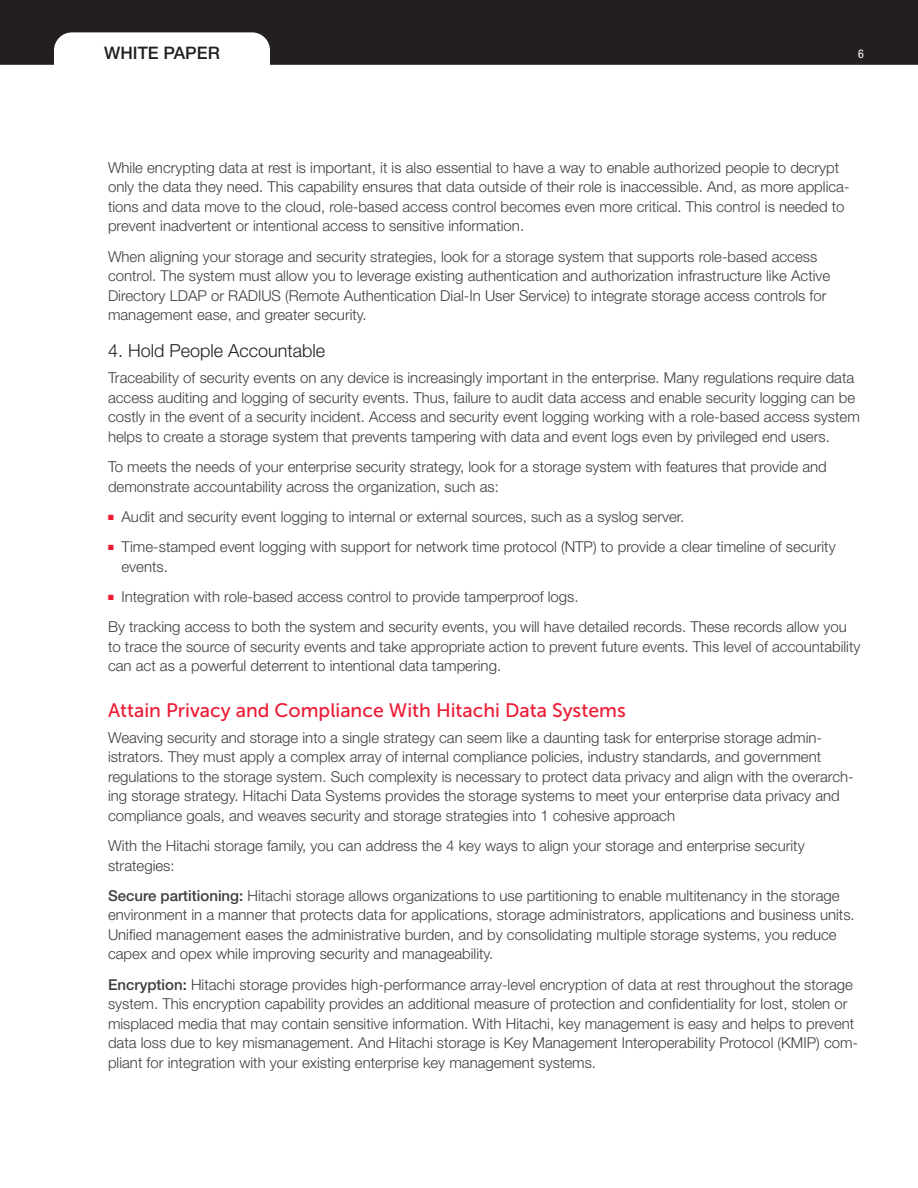
<style>
.page{position:relative;width:918px;height:1188px;background:#fff}
.page>*{position:absolute;margin:0;border:0;box-sizing:border-box;transform-origin:0 0}
.t1{font:19.5px "Museo Sans 500";color:#ed1a33}
.t2{font:300 18px "Helvetica Neue LT Std";color:#231f20}
.t3{font:500 17.25px "Helvetica Neue LT Std";color:#231f20}
.t4{font:300 15px/19.5px "Helvetica Neue LT Std";color:#3e3e3f}
.t5{font:condensed 12px "Helvetica Neue LT Std";color:#fff}
.s1{color:#ed1a33}
.s2{font-weight:500}
</style>
<div class="page">
<svg style="left:0;top:0;width:918px;height:65px;background:#3d393a"></svg>
<p class="t3" style="left:104px;top:42px;width:117px">WHITE PAPER</p>
<p class="t5" style="left:858px;top:47px;width:7px">6</p>
<p class="t4" style="left:108px;top:157px;width:743px">While encrypting data at rest is important, it is also essential to have a way to enable authorized people to decrypt only the data they need. This capability ensures that data outside of their role is inaccessible. And, as more applica&shy;tions and data move to the cloud, role-based access control becomes even more critical. This control is needed to prevent inadvertent or intentional access to sensitive information.</p>
<p class="t4" style="left:108px;top:246px;width:724px">When aligning your storage and security strategies, look for a storage system that supports role-based access control. The system must allow you to leverage existing authentication and authorization infrastructure like Active Directory LDAP or RADIUS (Remote Authentication Dial-In User Service) to integrate storage access controls for management ease, and greater security.</p>
<p class="t2" style="left:108px;top:340px;width:219px">4. Hold People Accountable</p>
<p class="t4" style="left:108px;top:368px;width:753px">Traceability of security events on any device is increasingly important in the enterprise. Many regulations require data access auditing and logging of security events. Thus, failure to audit data access and enable security logging can be costly in the event of a security incident. Access and security event logging working with a role-based access system helps to create a storage system that prevents tampering with data and event logs even by privileged end users.</p>
<p class="t4" style="left:108px;top:457px;width:720px">To meets the needs of your enterprise security strategy, look for a storage system with features that provide and demonstrate accountability across the organization, such as:</p>
<p class="t4" style="left:108px;top:507px;width:578px"><span class="s1">■</span> Audit and security event logging to internal or external sources, such as a syslog server.</p>
<p class="t4" style="left:122px;top:537px;width:716px;text-indent:-13px"><span class="s1">■</span> Time-stamped event logging with support for network time protocol (NTP) to provide a clear timeline of security events.</p>
<p class="t4" style="left:108px;top:581px;width:740px;line-height:30.3px"><span class="s1">■</span> Integration with role-based access control to provide tamperproof logs.<br>By tracking access to both the system and security events, you will have detailed records. These records allow you</p>
<p class="t4" style="left:108px;top:636px;width:754px">to trace the source of security events and take appropriate action to prevent future events. This level of accountability can act as a powerful deterrent to intentional data tampering.</p>
<h1 class="t1" style="left:108px;top:699px;width:519px">Attain Privacy and Compliance With H itachi Data Systems</h1>
<p class="t4" style="left:108px;top:727px;width:747px">Weaving security and storage into a single strategy can seem like a daunting task for enterprise storage admin&shy;istrators. They must apply a complex array of internal compliance policies, industry standards, and government regulations to the storage system. Such complexity is necessary to protect data privacy and align with the overarch&shy;ing storage strategy. Hitachi Data Systems provides the storage systems to meet your enterprise data privacy and compliance goals, and weaves security and storage strategies into 1 cohesive approach</p>
<p class="t4" style="left:108px;top:836px;width:698px">With the Hitachi storage family, you can address the 4 key ways to align your storage and enterprise security strategies:</p>
<p class="t4" style="left:108px;top:886px;width:748px"><span class="s2">Secure partitioning:</span> Hitachi storage allows organizations to use partitioning to enable multitenancy in the storage environment in a manner that protects data for applications, storage administrators, applications and business units.<br>Unified management eases the administrative burden, and by consolidating multiple storage systems, you reduce capex and opex while improving security and manageability.</p>
<p class="t4" style="left:108px;top:974px;width:752px"><span class="s2">Encryption:</span> Hitachi storage provides high-performance array-level encryption of data at rest throughout the storage system. This encryption capability provides an additional measure of protection and confidentiality for lost, stolen or misplaced media that may contain sensitive information. With Hitachi, key management is easy and helps to prevent data loss due to key mismanagement. And Hitachi storage is Key Management Interoperability Protocol (KMIP) com&shy;pliant for integration with your existing enterprise key management systems.</p>
</div>
